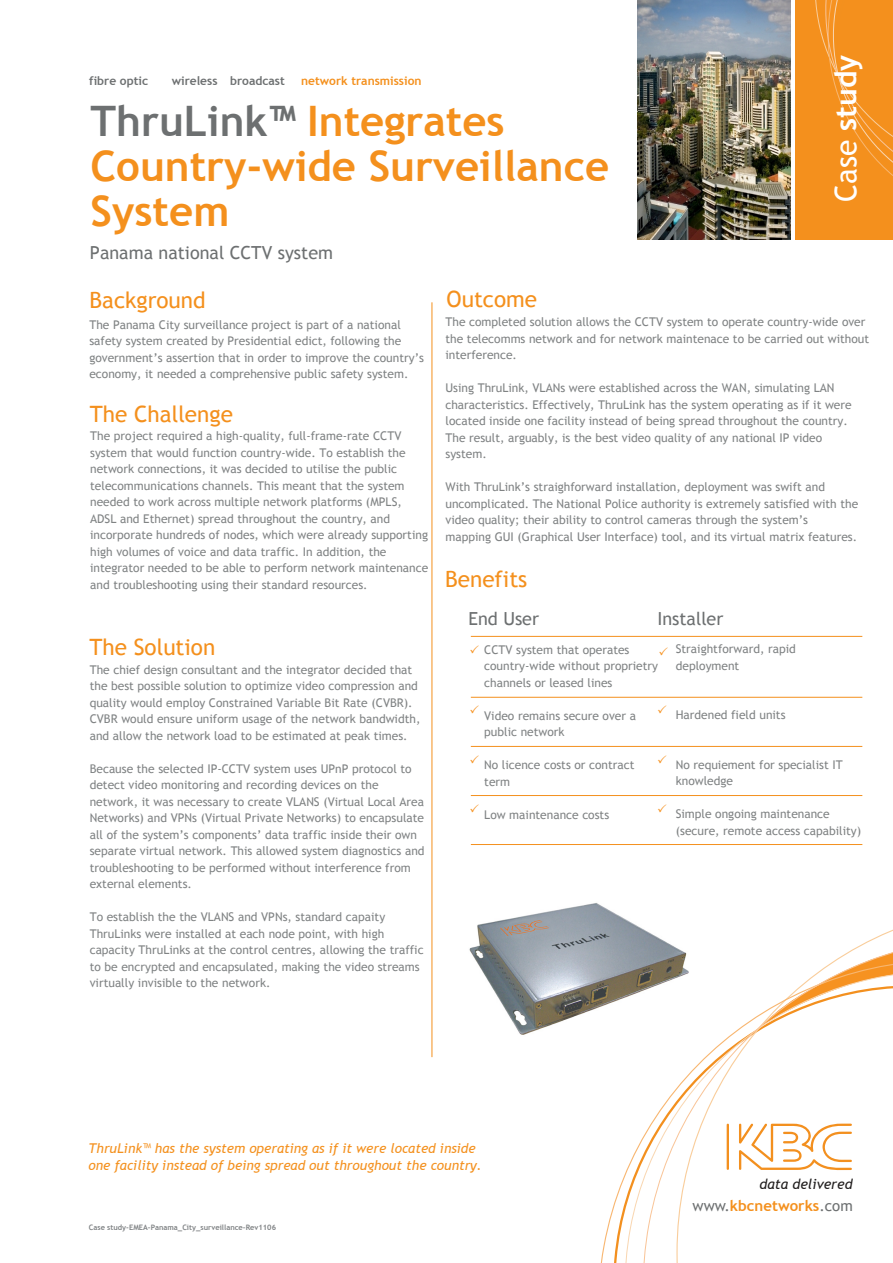
<style>
.page{position:relative;width:893px;height:1263px;background:#fff}
.page>*{position:absolute;margin:0;border:0;box-sizing:border-box;transform-origin:0 0}
.t1{font:700 42px/45px "Trebuchet MS";color:#f4901d}
.t2{font:700 30px "Trebuchet MS";color:#fff}
.t3{font:22.5px "Trebuchet MS";color:#f4901d}
.t4{font:18px "Trebuchet MS";color:#6d7071}
.t5{font:700 15px "Trebuchet MS";color:#f4901d}
.t6{font:italic 14.1px "Trebuchet MS";color:#211e1e}
.t7{font:italic 13.5px/16.5px "Trebuchet MS";color:#f4911f}
.t8{font:12px/16.5px "Trebuchet MS";color:#808384}
.t9{font:700 12px "Trebuchet MS";color:#6d7071}
.t10{font:700 12px "Trebuchet MS";color:#f4901d}
.t11{font:700 7.5px "Trebuchet MS";color:#808385}
.s1{color:#6d7071}
.s2{font-weight:400}
.s3{font-weight:400;color:#6d7071}
</style>
<div class="page">
<svg style="left:614px;top:929px;width:279px;height:334px"></svg>
<hr style="left:432px;top:302px;width:1px;height:755px;background:#f4901d">
<div style="left:795px;top:0;width:98px;height:240px;background:#f4901d"></div>
<img style="left:637px;top:0;width:153px;height:239px">
<img style="left:469px;top:903px;width:220px;height:133px">
<hr style="left:471px;top:636px;width:391px;height:1px;background:#f4901d">
<hr style="left:471px;top:746px;width:391px;height:1px;background:#f4901d">
<hr style="left:471px;top:697px;width:391px;height:1px;background:#f4901d">
<hr style="left:471px;top:795px;width:391px;height:1px;background:#f4901d">
<hr style="left:471px;top:844px;width:391px;height:1px;background:#f4901d">
<p class="t9" style="left:89px;top:74px;width:60px">fibre optic</p>
<p class="t9" style="left:172px;top:74px;width:115px">wireless broadcast</p>
<p class="t10" style="left:301px;top:74px;width:122px">network transmission</p>
<h1 class="t1" style="left:91px;top:98px;width:520px"><span class="s1">ThruLink™</span> Integrates<br>Country-wide Surveillance<br>System</h1>
<h3 class="t4" style="left:90px;top:242px;width:245px">Panama national CCTV system</h3>
<h3 class="t3" style="left:89px;top:286px;width:118px">Background</h3>
<h3 class="t3" style="left:447px;top:286px;width:92px">Outcome</h3>
<h2 class="t2" style="left:827px;top:202px;width:149px;rotate:-90deg"><span class="s2">Case</span> study</h2>
<p class="t8" style="left:89px;top:316px;width:336px">The Panama City surveillance project is part of a national safety system created by Presidential edict, following the government’s assertion that in order to improve the country’s economy, it needed a comprehensive public safety system.</p>
<h3 class="t3" style="left:90px;top:400px;width:145px">The Challenge</h3>
<p class="t8" style="left:90px;top:428px;width:339px">The project required a high-quality, full-frame-rate CCTV system that would function country-wide. To establish the network connections, it was decided to utilise the public telecommunications channels. This meant that the system needed to work across multiple network platforms (MPLS, ADSL and Ethernet) spread throughout the country, and incorporate hundreds of nodes, which were already supporting high volumes of voice and data traffic. In addition, the integrator needed to be able to perform network maintenance and troubleshooting using their standard resources.</p>
<h3 class="t3" style="left:89px;top:634px;width:127px">The Solution</h3>
<p class="t8" style="left:90px;top:661px;width:332px">The chief design consultant and the integrator decided that the best possible solution to optimize video compression and quality would employ Constrained Variable Bit Rate (CVBR).<br>CVBR would ensure uniform usage of the network bandwidth, and allow the network load to be estimated at peak times.</p>
<p class="t8" style="left:90px;top:760px;width:336px">Because the selected IP-CCTV system uses UPnP protocol to detect video monitoring and recording devices on the network, it was necessary to create VLANS (Virtual Local Area Networks) and VPNs (Virtual Private Networks) to encapsulate all of the system’s components’ data traffic inside their own separate virtual network. This allowed system diagnostics and troubleshooting to be performed without interference from external elements.</p>
<p class="t8" style="left:90px;top:909px;width:335px">To establish the the VLANS and VPNs, standard capaity ThruLinks were installed at each node point, with high capacity ThruLinks at the control centres, allowing the traffic to be encrypted and encapsulated, making the video streams virtually invisible to the network.</p>
<p class="t8" style="left:445px;top:314px;width:425px">The completed solution allows the CCTV system to operate country-wide over the telecomms network and for network maintenace to be carried out without interference.</p>
<p class="t8" style="left:445px;top:380px;width:408px">Using ThruLink, VLANs were established across the WAN, simulating LAN characteristics. Effectively, ThruLink has the system operating as if it were located inside one facility instead of being spread throughout the country.<br>The result, arguably, is the best video quality of any national IP video system.</p>
<p class="t8" style="left:445px;top:479px;width:414px">With ThruLink’s straighforward installation, deployment was swift and uncomplicated. The National Police authority is extremely satisfied with the video quality; their ability to control cameras through the system’s<br>mapping GUI (Graphical User Interface) tool, and its virtual matrix features.</p>
<h3 class="t3" style="left:445px;top:565px;width:84px">Benefits</h3>
<h3 class="t4" style="left:468px;top:608px;width:72px">End User</h3>
<h3 class="t4" style="left:657px;top:608px;width:68px">Installer</h3>
<p class="t8" style="left:484px;top:641px;width:175px">CCTV system that operates country-wide without proprietry channels or leased lines</p>
<p class="t8" style="left:484px;top:707px;width:153px">Video remains secure over a public network</p>
<p class="t8" style="left:484px;top:757px;width:152px">No licence costs or contract term</p>
<p class="t8" style="left:484px;top:806px;width:126px">Low maintenance costs</p>
<p class="t8" style="left:676px;top:641px;width:122px">Straightforward, rapid deployment</p>
<p class="t8" style="left:676px;top:707px;width:111px">Hardened field units</p>
<p class="t8" style="left:676px;top:756px;width:168px">No requiement for specialist IT knowledge</p>
<p class="t8" style="left:676px;top:806px;width:187px">Simple ongoing maintenance (secure, remote access capability)</p>
<p class="t7" style="left:89px;top:1140px;width:395px">ThruLink™ has the system operating as if it were located inside one facility instead of being spread out throughout the country.</p>
<p class="t11" style="left:89px;top:1222px;width:189px">Case study-EMEA-Panama_City_surveillance-Rev1106</p>
<p class="t6" style="left:760px;top:1176px;width:94px">data delivered</p>
<p class="t5" style="left:693px;top:1196px;width:162px"><span class="s3">www.</span>kbcnetworks<span class="s3">.com</span></p>
</div>
